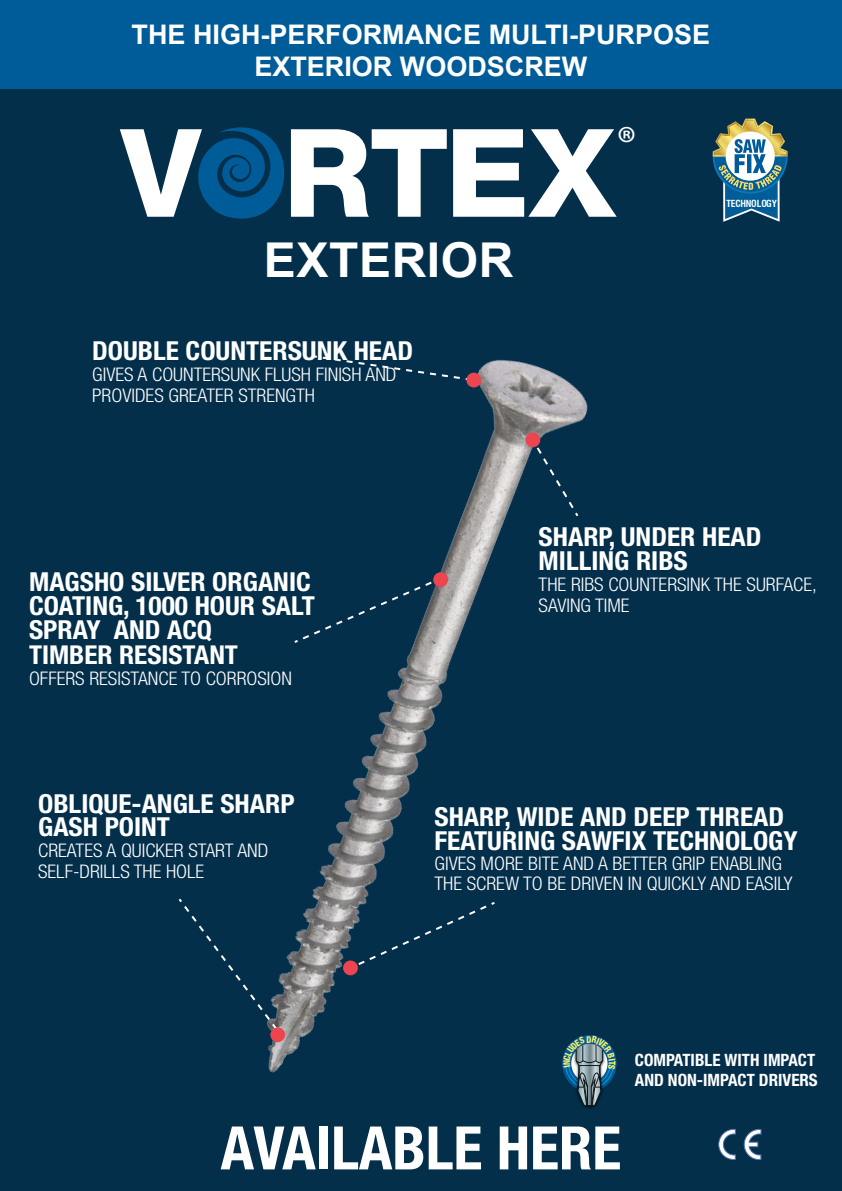
<style>
.page{position:relative;width:842px;height:1191px;background:#fff}
.page>*{position:absolute;margin:0;border:0;box-sizing:border-box;transform-origin:0 0}
.t1{font:700 condensed 60px "Helvetica Neue";color:#fff}
.t2{font:700 48px "Arial";letter-spacing:.01em;color:#fff}
.t3{font:47px "Myriad Pro";color:#fff}
.t4{font:700 27px/32.4px "Arial";color:#fff;text-align:center}
.t5{font:700 condensed 26.2px/24.2px "Helvetica Neue";color:#fff;scale:1.05 1}
.t6{font:700 condensed 26px "Helvetica Neue";color:#fff;scale:1.05 1}
.t7{font:300 condensed 18.8px/21.1px "Helvetica Neue";color:#fff;scale:1.05 1}
.t8{font:700 condensed 17px/20.4px "Helvetica Neue";color:#fff}
.t9{font:700 condensed 9.5px "Swiss 721 BT";letter-spacing:-.03em;color:#fff}
.s1{font-size:26px}
</style>
<div class="page">
<div style="left:0;top:74px;width:842px;height:1117px;background:#032f4b"></div>
<div style="left:0;top:0;width:842px;height:89px;background:#005c98"></div>
<img style="left:119px;top:118px;width:643px;height:1042px">
<svg style="left:312px;top:354px;width:159px;height:27px"></svg>
<div style="left:466px;top:373px;width:15px;height:14px;background:#ec454f;border-radius:50%"></div>
<svg style="left:530px;top:437px;width:50px;height:81px"></svg>
<div style="left:525px;top:432px;width:15px;height:15px;background:#ec454f;border-radius:50%"></div>
<svg style="left:292px;top:576px;width:150px;height:68px"></svg>
<div style="left:433px;top:572px;width:15px;height:15px;background:#ec454f;border-radius:50%"></div>
<svg style="left:348px;top:900px;width:149px;height:70px"></svg>
<svg style="left:177px;top:896px;width:108px;height:143px"></svg>
<div style="left:270px;top:1027px;width:15px;height:15px;background:#ec454f;border-radius:50%"></div>
<div style="left:343px;top:960px;width:15px;height:15px;background:#ec454f;border-radius:50%"></div>
<svg style="left:713px;top:119px;width:75px;height:103px"></svg>
<svg style="left:562px;top:1035px;width:54px;height:80px"></svg>
<h3 class="t4" style="left:132px;top:18px;width:580px">THE HIGH-PERFORMANCE MULTI-PURPOSE<br>EXTERIOR WOODSCREW</h3>
<h2 class="t2" style="left:264px;top:226px;width:251px">EXTERIOR</h2>
<h3 class="t5" style="left:92px;top:338px;width:307px">DOUBLE COUNTERSUNK HEAD</h3>
<p class="t7" style="left:92px;top:364px;width:291px">GIVES A COUNTERSUNK FLUSH FINISH AND<br>PROVIDES GREATER STRENGTH</p>
<h3 class="t3" style="left:617px;top:114px;width:21px">®</h3>
<p class="t9" style="left:726px;top:197px;width:52px">TECHNOLOGY</p>
<h3 class="t5" style="left:29px;top:569px;width:274px">MAGSHO SILVER ORGANIC<br>COATING, 1000 HOUR SALT<br>SPRAY AND <span class="s1">ACQ</span></h3>
<h3 class="t6" style="left:29px;top:638px;width:201px">TIMBER RESISTANT</h3>
<p class="t7" style="left:29px;top:667px;width:252px">OFFERS RESISTANCE TO CORROSION</p>
<h3 class="t5" style="left:539px;top:524px;width:214px">SHARP, UNDER HEAD<br>MILLING RIBS</h3>
<p class="t7" style="left:539px;top:573px;width:266px">THE RIBS COUNTERSINK THE SURFACE,<br>SAVING TIME</p>
<h3 class="t5" style="left:38px;top:791px;width:246px;line-height:23px">OBLIQUE-ANGLE SHARP<br>GASH POINT</h3>
<p class="t7" style="left:38px;top:839px;width:221px">CREATES A QUICKER START AND<br>SELF-DRILLS THE HOLE</p>
<h3 class="t5" style="left:434px;top:805px;width:347px;line-height:23.6px">SHARP, WIDE AND DEEP THREAD<br>FEATURING SAWFIX TECHNOLOGY</h3>
<p class="t7" style="left:434px;top:853px;width:343px;line-height:20.1px">GIVES MORE BITE AND A BETTER GRIP ENABLING<br>THE SCREW TO BE DRIVEN IN QUICKLY AND EASILY</p>
<p class="t8" style="left:635px;top:1049px;width:184px">COMPATIBLE WITH IMPACT<br>AND NON-IMPACT DRIVERS</p>
<h1 class="t1" style="left:221px;top:1111px;width:402px">AVAILABLE HERE</h1>
</div>
